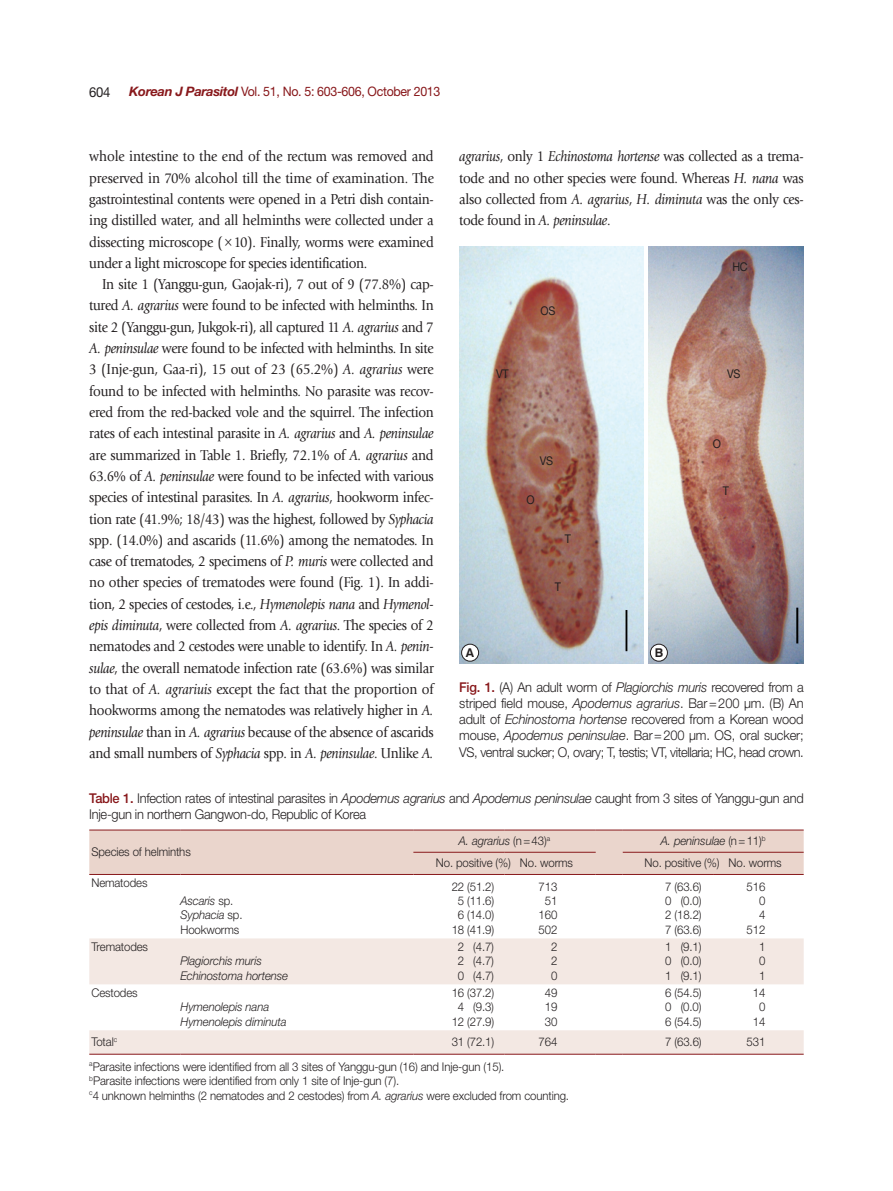
<style>
.page{position:relative;width:893px;height:1191px;background:#fff}
.page>*{position:absolute;margin:0;border:0;box-sizing:border-box;transform-origin:0 0}
.본문{font:15px/21.3px "Giovanni Std";letter-spacing:-.025em;color:#231f20;text-align:justify;scale:.9 1}
.하시라{font:13.8px "Helvetica Neue LT Std";color:#231f20;scale:.95 1}
.표_제목__그림_설명{font:300 13.5px/16.2px "Helvetica Neue LT Std";letter-spacing:-.02em;color:#231f20;scale:.95 1}
.하시라-2{font:13.05px "Helvetica Neue LT Std";letter-spacing:-.025em;color:#88181b;scale:.95 1}
.t1{font:700 12.15px "Swiss 721 BT";color:#231f20}
.표_본문{font:300 12px "Helvetica Neue LT Std";letter-spacing:-.01em;color:#231f20;scale:.95 1}
.표_본문-2{font:italic 300 12px "Helvetica Neue LT Std";letter-spacing:-.01em;color:#231f20;scale:.95 1}
.그림_지문_8pt{font:12px "Helvetica Neue LT Std";letter-spacing:-.025em;color:#231f20;scale:.9 1}
.s1{font-weight:700;font-style:italic}
.s2{font-family:"Minion Pro"}
.s3{font-style:italic}
.s4{font-weight:500;color:#88181b}
.s5{font-style:normal}
</style>
<div class="page">
<svg style="left:89px;top:938px;width:715px;height:116px;fill:#f3e8e3"></svg>
<svg style="left:89px;top:829px;width:715px;height:46px;background:#e5ccc3"></svg>
<hr style="left:623px;top:874px;width:91px;height:1px;background:#88181b">
<hr style="left:714px;top:874px;width:90px;height:1px;background:#88181b">
<hr style="left:89px;top:1054px;width:91px;height:1px;background:#88181b">
<hr style="left:180px;top:1054px;width:233px;height:1px;background:#88181b">
<hr style="left:413px;top:1054px;width:92px;height:1px;background:#88181b">
<hr style="left:505px;top:1054px;width:91px;height:1px;background:#88181b">
<svg style="left:596px;top:1054px;width:27px;height:1px"></svg>
<hr style="left:623px;top:1054px;width:91px;height:1px;background:#88181b">
<hr style="left:714px;top:1054px;width:90px;height:1px;background:#88181b">
<img style="left:459px;top:247px;width:185px;height:416px">
<img style="left:648px;top:247px;width:156px;height:416px">
<div style="left:462px;top:644px;width:17px;height:17px;background:#fff;border-radius:50%"></div>
<div style="left:461px;top:644px;width:18px;height:17px;border:1px solid #231f20;border-radius:50%"></div>
<div style="left:650px;top:644px;width:17px;height:17px;background:#fff;border-radius:50%"></div>
<div style="left:650px;top:644px;width:18px;height:17px;border:1px solid #231f20;border-radius:50%"></div>
<p class="하시라" style="left:89px;top:83px;width:24px">604</p>
<p class="하시라-2" style="left:129px;top:84px;width:329px"><span class="s1">Korean J Parasitol</span> Vol. 51, No. 5: 603-606, October 2013</p>
<p class="본문" style="left:89px;top:146px;width:384px">whole intestine to the end of the rectum was removed and preserved in 70% alcohol till the time of examination. The gastrointestinal contents were opened in a Petri dish contain&shy;ing distilled water, and all helminths were collected under a dissecting microscope (<span class="s2">×</span>10). Finally, worms were examined under a light microscope for species identification.</p>
<p class="본문" style="left:89px;top:274px;width:384px;text-indent:13px">In site 1 (Yanggu-gun, Gaojak-ri), 7 out of 9 (77.8%) cap&shy;tured <span class="s3">A. agrarius</span> were found to be infected with helminths. In site 2 (Yanggu-gun, Jukgok-ri), all captured 11 <span class="s3">A. agrarius</span> and 7<br><span class="s3">A. peninsulae</span> were found to be infected with helminths. In site 3 (Inje-gun, Gaa-ri), 15 out of 23 (65.2%) <span class="s3">A. agrarius</span> were found to be infected with helminths. No parasite was recov&shy;ered from the red-backed vole and the squirrel. The infection rates of each intestinal parasite in <span class="s3">A. agrarius</span> and <span class="s3">A. peninsulae </span>are summarized in Table 1. Briefly, 72.1% of <span class="s3">A. agrarius</span> and 63.6% of <span class="s3">A. peninsulae</span> were found to be infected with various species of intestinal parasites. In <span class="s3">A. agrarius</span>, hookworm infec&shy;tion rate (41.9%; 18/43) was the highest, followed by <span class="s3">Syphacia </span>spp. (14.0%) and ascarids (11.6%) among the nematodes. In case of trematodes, 2 specimens of <span class="s3">P. muris</span> were collected and no other species of trematodes were found (Fig. 1). In addi&shy;tion, 2 species of cestodes, i.e., <span class="s3">Hymenolepis nana</span> and <span class="s3">Hymenol&shy;epis diminuta</span>, were collected from <span class="s3">A. agrarius</span>. The species of 2 nematodes and 2 cestodes were unable to identify. In <span class="s3">A. penin&shy;sulae</span>, the overall nematode infection rate (63.6%) was similar to that of <span class="s3">A. agrariuis</span> except the fact that the proportion of hookworms among the nematodes was relatively higher in <span class="s3">A. peninsulae</span> than in <span class="s3">A. agrarius</span> because of the absence of ascarids and small numbers of <span class="s3">Syphacia</span> spp. in <span class="s3">A. peninsulae</span>. Unlike <span class="s3">A.</span></p>
<p class="본문" style="left:459px;top:146px;width:384px"><span class="s3">agrarius</span>, only 1 <span class="s3">Echinostoma hortense</span> was collected as a trema&shy;tode and no other species were found. Whereas <span class="s3">H. nana</span> was also collected from <span class="s3">A. agrarius</span>, <span class="s3">H. diminuta</span> was the only ces&shy;tode found in <span class="s3">A. peninsulae</span>.</p>
<p class="그림_지문_8pt" style="left:496px;top:366px;width:15px">VT</p>
<p class="그림_지문_8pt" style="left:541px;top:303px;width:18px">OS</p>
<p class="그림_지문_8pt" style="left:540px;top:453px;width:16px">VS</p>
<p class="그림_지문_8pt" style="left:527px;top:492px;width:11px">O</p>
<p class="그림_지문_8pt" style="left:565px;top:531px;width:8px">T</p>
<p class="그림_지문_8pt" style="left:555px;top:580px;width:8px">T</p>
<p class="t1" style="left:466px;top:645px;width:10px">A</p>
<p class="t1" style="left:655px;top:645px;width:10px">B</p>
<p class="그림_지문_8pt" style="left:732px;top:259px;width:19px">HC</p>
<p class="그림_지문_8pt" style="left:727px;top:366px;width:16px">VS</p>
<p class="그림_지문_8pt" style="left:713px;top:436px;width:11px">O</p>
<p class="그림_지문_8pt" style="left:723px;top:483px;width:8px">T</p>
<p class="표_제목__그림_설명" style="left:459px;top:678px;width:364px;text-align:justify"><span class="s4">Fig. 1.</span> (A) An adult worm of <span class="s3">Plagiorchis muris</span> recovered from a striped field mouse, <span class="s3">Apodemus agrarius</span>. Bar=200 μm. (B) An adult of <span class="s3">Echinostoma hortense</span> recovered from a Korean wood mouse, <span class="s3">Apodemus peninsulae</span>. Bar=200 μm. OS, oral sucker; VS, ventral sucker; O, ovary; T, testis; VT, vitellaria; HC, head crown.</p>
<p class="표_제목__그림_설명" style="left:89px;top:789px;width:753px"><span class="s4">Table 1.</span> Infection rates of intestinal parasites in <span class="s3">Apodemus agrarius</span> and <span class="s3">Apodemus peninsulae</span> caught from 3 sites of Yanggu-gun and<br>Inje-gun in northern Gangwon-do, Republic of Korea</p>
<p class="표_본문" style="left:91px;top:844px;width:106px">Species of helminths</p>
<p class="표_본문-2" style="left:459px;top:833px;width:98px">A. agrarius <span class="s5">(n=43)</span><sup>a</sup></p>
<p class="표_본문-2" style="left:661px;top:833px;width:112px">A. peninsulae <span class="s5">(n=11)</span><sup>b</sup></p>
<p class="표_본문" style="left:436px;top:855px;width:146px">No. positive (%) No. worms</p>
<p class="표_본문" style="left:645px;top:855px;width:146px">No. positive (%) No. worms</p>
<p class="표_본문" style="left:91px;top:875px;width:61px">Nematodes</p>
<p class="표_본문-2" style="left:180px;top:893px;width:57px">Ascaris <span class="s5">sp.</span></p>
<p class="표_본문-2" style="left:180px;top:908px;width:67px">Syphacia <span class="s5">sp.</span></p>
<p class="표_본문" style="left:180px;top:922px;width:63px">Hookworms</p>
<p class="표_본문" style="left:452px;top:879px;width:46px">22 (51.2)</p>
<p class="표_본문" style="left:458px;top:893px;width:40px">5 (11.6)</p>
<p class="표_본문" style="left:458px;top:908px;width:40px">6 (14.0)</p>
<p class="표_본문" style="left:452px;top:922px;width:46px">18 (41.9)</p>
<p class="표_본문" style="left:539px;top:879px;width:21px">713</p>
<p class="표_본문" style="left:545px;top:893px;width:15px">51</p>
<p class="표_본문" style="left:539px;top:908px;width:21px">160</p>
<p class="표_본문" style="left:539px;top:922px;width:21px">502</p>
<p class="표_본문" style="left:665px;top:879px;width:40px">7 (63.6)</p>
<p class="표_본문" style="left:665px;top:893px;width:40px">0 (0.0)</p>
<p class="표_본문" style="left:665px;top:908px;width:40px">2 (18.2)</p>
<p class="표_본문" style="left:665px;top:922px;width:40px">7 (63.6)</p>
<p class="표_본문" style="left:747px;top:879px;width:21px">516</p>
<p class="표_본문" style="left:759px;top:893px;width:8px">0</p>
<p class="표_본문" style="left:759px;top:908px;width:8px">4</p>
<p class="표_본문" style="left:747px;top:922px;width:21px">512</p>
<p class="표_본문" style="left:91px;top:939px;width:61px">Trematodes</p>
<p class="표_본문-2" style="left:180px;top:954px;width:87px">Plagiorchis muris</p>
<p class="표_본문-2" style="left:180px;top:968px;width:115px">Echinostoma hortense</p>
<p class="표_본문" style="left:458px;top:939px;width:40px">2 (4.7)</p>
<p class="표_본문" style="left:458px;top:953px;width:40px">2 (4.7)</p>
<p class="표_본문" style="left:458px;top:968px;width:40px">0 (4.7)</p>
<p class="표_본문" style="left:551px;top:939px;width:8px">2</p>
<p class="표_본문" style="left:551px;top:953px;width:8px">2</p>
<p class="표_본문" style="left:551px;top:968px;width:8px">0</p>
<p class="표_본문" style="left:665px;top:939px;width:40px">1 (9.1)</p>
<p class="표_본문" style="left:665px;top:953px;width:40px">0 (0.0)</p>
<p class="표_본문" style="left:665px;top:968px;width:40px">1 (9.1)</p>
<p class="표_본문" style="left:759px;top:939px;width:8px">1</p>
<p class="표_본문" style="left:759px;top:953px;width:8px">0</p>
<p class="표_본문" style="left:759px;top:968px;width:8px">1</p>
<p class="표_본문" style="left:91px;top:985px;width:50px">Cestodes</p>
<p class="표_본문-2" style="left:180px;top:1000px;width:95px">Hymenolepis nana</p>
<p class="표_본문-2" style="left:180px;top:1014px;width:113px">Hymenolepis diminuta</p>
<p class="표_본문" style="left:452px;top:985px;width:46px">16 (37.2)</p>
<p class="표_본문" style="left:458px;top:999px;width:40px">4 (9.3)</p>
<p class="표_본문" style="left:452px;top:1014px;width:46px">12 (27.9)</p>
<p class="표_본문" style="left:545px;top:985px;width:15px">49</p>
<p class="표_본문" style="left:545px;top:999px;width:15px">19</p>
<p class="표_본문" style="left:545px;top:1014px;width:15px">30</p>
<p class="표_본문" style="left:665px;top:985px;width:40px">6 (54.5)</p>
<p class="표_본문" style="left:665px;top:999px;width:40px">0 (0.0)</p>
<p class="표_본문" style="left:665px;top:1014px;width:40px">6 (54.5)</p>
<p class="표_본문" style="left:753px;top:985px;width:15px">14</p>
<p class="표_본문" style="left:759px;top:999px;width:8px">0</p>
<p class="표_본문" style="left:753px;top:1014px;width:15px">14</p>
<p class="표_본문" style="left:91px;top:1034px;width:29px">Total<sup>c</sup></p>
<p class="표_본문" style="left:452px;top:1034px;width:46px">31 (72.1)</p>
<p class="표_본문" style="left:539px;top:1034px;width:21px">764</p>
<p class="표_본문" style="left:665px;top:1034px;width:40px">7 (63.6)</p>
<p class="표_본문" style="left:747px;top:1034px;width:21px">531</p>
<p class="표_본문" style="left:89px;top:1059px;width:439px"><sup>a</sup>Parasite infections were identified from all 3 sites of Yanggu-gun (16) and Inje-gun (15).</p>
<p class="표_본문" style="left:89px;top:1073px;width:328px"><sup>b</sup>Parasite infections were identified from only 1 site of Inje-gun (7).</p>
<p class="표_본문" style="left:89px;top:1088px;width:506px"><sup>c</sup>4 unknown helminths (2 nematodes and 2 cestodes) from <span class="s3">A. agrarius</span> were excluded from counting.</p>
</div>
